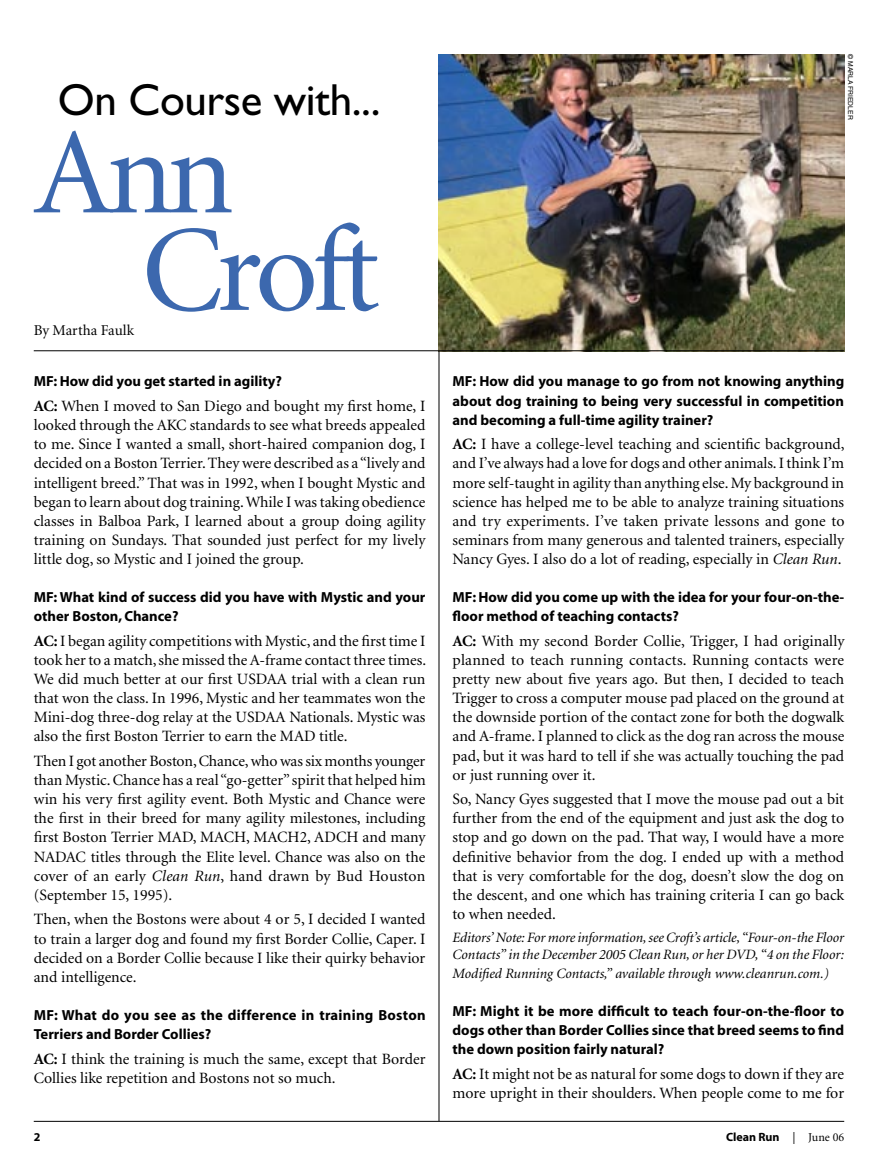
<style>
.page{position:relative;width:878px;height:1175px;background:#fff}
.page>*{position:absolute;margin:0;border:0;box-sizing:border-box;transform-origin:0 0}
.person{font:123px/97.5px "Minion";letter-spacing:-.055em;color:#3c68ae}
.t1{font:45px "Gill Sans";letter-spacing:-.01em;color:#000}
.ocw_text{font:15.75px/19.2px "Minion";color:#000;text-align:justify}
.basic_author{font:15px "Minion";color:#000}
.ocw_question{font:700 14.7px/19.2px "Myriad";color:#000}
.ocw_text-2{font:700 14.7px/19.2px "Myriad";color:#000;text-align:justify}
.ocw_text-3{font:italic 14.25px/17.2px "Minion";color:#000}
.t2{font:700 12px "Myriad";color:#000}
.ocw_photo_credit{font:6.75px "Helvetica";color:#000}
.s1{font-weight:700}
.s2{font-style:italic}
.s3{font-family:"Minion Pro";font-weight:400}
.s4{font-family:"Minion";font-weight:400}
</style>
<div class="page">
<hr style="left:34px;top:1121px;width:810px;height:1px;background:#000">
<img style="left:439px;top:54px;width:405px;height:296px">
<hr style="left:438px;top:351px;width:1px;height:769px;background:#000">
<hr style="left:34px;top:350px;width:810px;height:1px;background:#000">
<p class="t1" style="left:58px;top:74px;width:324px">On Course with...</p>
<p class="person" style="left:142px;top:129px;width:239px;text-indent:-108px">Ann<br>Croft</p>
<p class="basic_author" style="left:34px;top:323px;width:102px">By Martha Faulk</p>
<p class="ocw_question" style="left:34px;top:372px;width:250px">MF: How did you get started in agility?</p>
<p class="ocw_text" style="left:34px;top:397px;width:393px"><span class="s1">AC:</span> When I moved to San Diego and bought my first home, I looked through the AKC standards to see what breeds appealed to me. Since I wanted a small, short-haired companion dog, I decided on a Boston Terrier. They were described as a “lively and intelligent breed.” That was in 1992, when I bought Mystic and began to learn about dog training. While I was taking obedience classes in Balboa Park, I learned about a group doing agility training on Sundays. That sounded just perfect for my lively little dog, so Mystic and I joined the group.</p>
<p class="ocw_question" style="left:34px;top:588px;width:393px">MF: What kind of success did you have with Mystic and your other Boston, Chance?</p>
<p class="ocw_text" style="left:34px;top:631px;width:394px"><span class="s1">AC:</span> I began agility competitions with Mystic, and the first time I took her to a match, she missed the A-frame contact three times.<br>We did much better at our first USDAA trial with a clean run that won the class. In 1996, Mystic and her teammates won the Mini-dog three-dog relay at the USDAA Nationals. Mystic was also the first Boston Terrier to earn the MAD title.</p>
<p class="ocw_text" style="left:34px;top:752px;width:393px">Then I got another Boston, Chance, who was six months younger than Mystic. Chance has a real “go-getter” spirit that helped him win his very first agility event. Both Mystic and Chance were the first in their breed for many agility milestones, including first Boston Terrier MAD, MACH, MACH2, ADCH and many NADAC titles through the Elite level. Chance was also on the cover of an early <span class="s2">Clean Run</span>, hand drawn by Bud Houston (September 15, 1995).</p>
<p class="ocw_text" style="left:34px;top:910px;width:393px">Then, when the Bostons were about 4 or 5, I decided I wanted to train a larger dog and found my first Border Collie, Caper. I decided on a Border Collie because I like their quirky behavior and intelligence.</p>
<p class="ocw_question" style="left:34px;top:1005px;width:393px">MF: What do you see as the difference in training Boston<br>Terriers and Border Collies?</p>
<p class="ocw_text" style="left:34px;top:1049px;width:393px"><span class="s1">AC:</span> I think the training is much the same, except that Border<br>Collies like repetition and Bostons not so much.</p>
<p class="ocw_photo_credit" style="left:854px;top:54px;width:67px;rotate:90deg">© MARLA FRIEDLER</p>
<p class="ocw_text-2" style="left:452px;top:372px;width:393px">MF: How did you manage to go from not knowing anything about dog training to being very successful in competition and becoming a full-time agility trainer?</p>
<p class="ocw_text" style="left:452px;top:435px;width:394px"><span class="s1">AC:</span> I have a college-level teaching and scientific background, and I’ve always had a love for dogs and other animals. I think I’m more self-taught in agility than anything else. My background in science has helped me to be able to analyze training situations and try experiments. I’ve taken private lessons and gone to seminars from many generous and talented trainers, especially Nancy Gyes. I also do a lot of reading, especially in <span class="s2">Clean Run</span>.</p>
<p class="ocw_question" style="left:452px;top:588px;width:393px">MF: How did you come up with the idea for your four-on-the&shy;floor method of teaching contacts?</p>
<p class="ocw_text" style="left:452px;top:631px;width:393px"><span class="s1">AC:</span> With my second Border Collie, Trigger, I had originally planned to teach running contacts. Running contacts were pretty new about five years ago. But then, I decided to teach Trigger to cross a computer mouse pad placed on the ground at the downside portion of the contact zone for both the dogwalk and A-frame. I planned to click as the dog ran across the mouse pad, but it was hard to tell if she was actually touching the pad or just running over it.</p>
<p class="ocw_text" style="left:452px;top:790px;width:393px">So, Nancy Gyes suggested that I move the mouse pad out a bit further from the end of the equipment and just ask the dog to stop and go down on the pad. That way, I would have a more definitive behavior from the dog. I ended up with a method that is very comfortable for the dog, doesn’t slow the dog on the descent, and one which has training criteria I can go back to when needed.</p>
<p class="ocw_text-3" style="left:452px;top:929px;width:393px">Editors’ Note: For more information, see Croft’s article, “Four-on-the Floor<br>Contacts” in the December 2005 Clean Run, or her DVD, “4 on the Floor:</p>
<p class="ocw_text-3" style="left:452px;top:965px;width:378px">Modified Running Contacts,” available through www.cleanrun.com.)</p>
<p class="ocw_question" style="left:452px;top:1002px;width:393px;text-align:justify">MF: Might it be more difficult to teach four-on-the-floor to dogs other than Border Collies since that breed seems to find the down position fairly natural?</p>
<p class="ocw_text" style="left:452px;top:1064px;width:393px"><span class="s1">AC:</span> It might not be as natural for some dogs to down if they are more upright in their shoulders. When people come to me for</p>
<p class="t2" style="left:34px;top:1131px;width:8px">2</p>
<p class="t2" style="left:726px;top:1131px;width:120px">Clean Run <span class="s3">|</span> <span class="s4">June 06</span></p>
</div>
